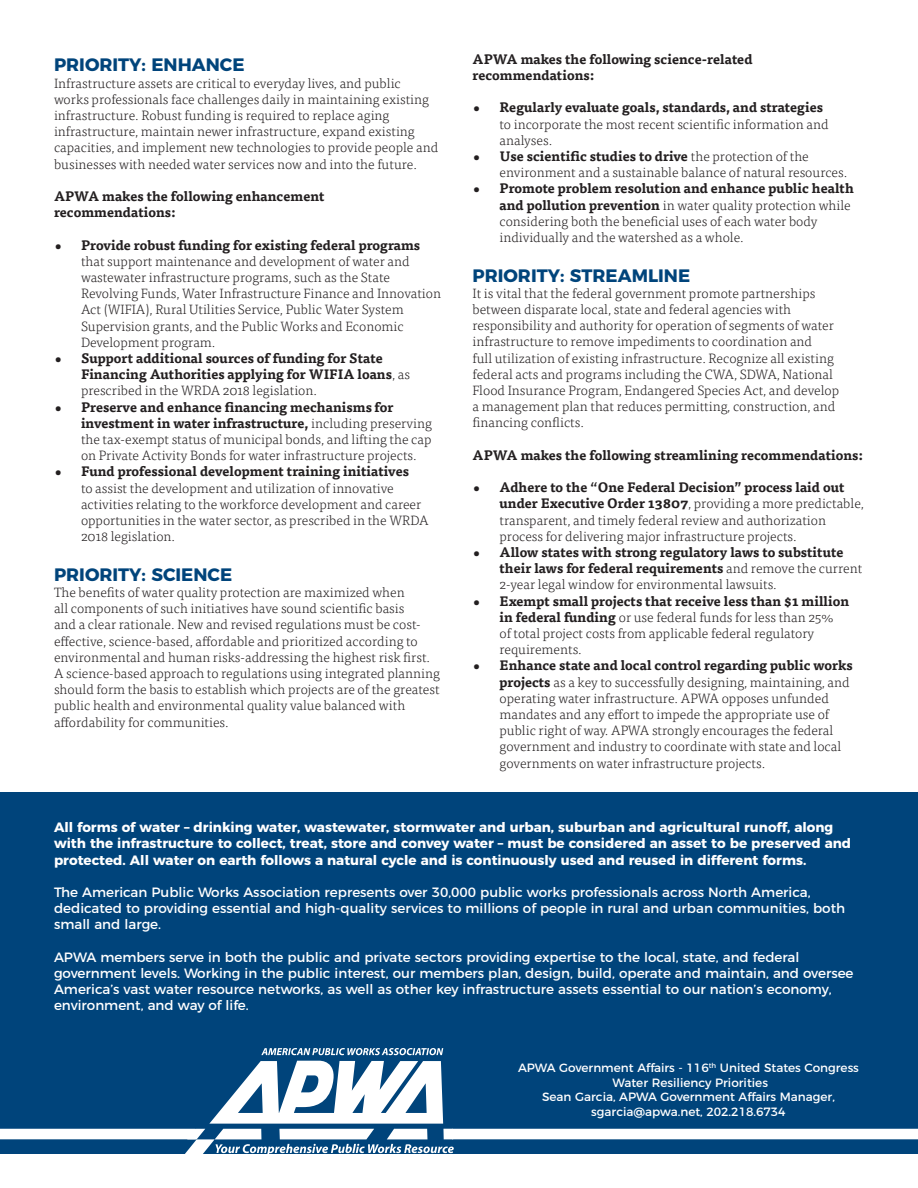
<style>
.page{position:relative;width:918px;height:1188px;background:#fff}
.page>*{position:absolute;margin:0;border:0;box-sizing:border-box;transform-origin:0 0}
.t1{font:700 18px "Montserrat";color:#00447b}
.t2{font:300 13.5px/16.2px "Tisa OT";color:#231f20}
.t3{font:700 13.5px/16.2px "Tisa OT";color:#231f20}
.t4{font:13.5px/16.2px "Montserrat";color:#fff}
.t5{font:700 13.5px/16.2px "Montserrat";color:#fff}
.t6{font:12px/14.4px "Montserrat";color:#fff;text-align:center}
.s1{font-weight:300}
.s2{font-weight:700}
</style>
<div class="page">
<div style="left:0;top:793px;width:918px;height:361px;background:#00447b"></div>
<svg style="left:0;top:1048px;width:918px;height:106px"></svg>
<h1 class="t1" style="left:54px;top:50px;width:192px">PRIORITY: ENHANCE</h1>
<p class="t2" style="left:54px;top:75px;width:386px">Infrastructure assets are critical to everyday lives, and public works professionals face challenges daily in maintaining existing infrastructure. Robust funding is required to replace aging infrastructure, maintain newer infrastructure, expand existing capacities, and implement new technologies to provide people and businesses with needed water services now and into the future.</p>
<p class="t3" style="left:54px;top:189px;width:272px">APWA makes the following enhancement recommendations:</p>
<p class="t3" style="left:54px;top:237px;width:368px">• Provide robust funding for existing federal programs</p>
<p class="t2" style="left:81px;top:253px;width:362px">that support maintenance and development of water and wastewater infrastructure programs, such as the State Revolving Funds, Water Infrastructure Finance and Innovation Act (WIFIA), Rural Utilities Service, Public Water System Supervision grants, and the Public Works and Economic Development program.</p>
<p class="t3" style="left:81px;top:351px;width:331px;text-indent:-27px">• Support additional sources of funding for State<br>Financing Authorities applying for WIFIA loans<span class="s1">, as prescribed in the WRDA 2018 legislation.</span></p>
<p class="t2" style="left:81px;top:399px;width:352px;text-indent:-27px"><span class="s2">• Preserve and enhance financing mechanisms for investment in water infrastructure,</span> including preserving the tax-exempt status of municipal bonds, and lifting the cap on Private Activity Bonds for water infrastructure projects.</p>
<p class="t3" style="left:54px;top:464px;width:357px">• Fund professional development training initiatives</p>
<p class="t2" style="left:81px;top:480px;width:349px">to assist the development and utilization of innovative activities relating to the workforce development and career opportunities in the water sector, as prescribed in the WRDA 2018 legislation.</p>
<h1 class="t1" style="left:54px;top:560px;width:180px">PRIORITY: SCIENCE</h1>
<p class="t2" style="left:54px;top:585px;width:388px">The benefits of water quality protection are maximized when<br>all components of such initiatives have sound scientific basis<br>and a clear rationale. New and revised regulations must be cost&shy;effective, science-based, affordable and prioritized according to environmental and human risks-addressing the highest risk first.<br>A science-based approach to regulations using integrated planning should form the basis to establish which projects are of the greatest public health and environmental quality value balanced with affordability for communities.</p>
<p class="t3" style="left:472px;top:51px;width:282px">APWA makes the following science-related recommendations:</p>
<p class="t3" style="left:472px;top:100px;width:352px">• Regularly evaluate goals, standards, and strategies</p>
<p class="t2" style="left:500px;top:116px;width:331px">to incorporate the most recent scientific information and analyses.</p>
<p class="t2" style="left:500px;top:149px;width:349px;text-indent:-27px"><span class="s2">• Use scientific studies to drive</span> the protection of the environment and a sustainable balance of natural resources.</p>
<p class="t2" style="left:500px;top:181px;width:356px;text-indent:-27px"><span class="s2">• Promote problem resolution and enhance public health and pollution prevention</span> in water quality protection while considering both the beneficial uses of each water body individually and the watershed as a whole.</p>
<h1 class="t1" style="left:472px;top:260px;width:219px">PRIORITY: STREAMLINE</h1>
<p class="t2" style="left:472px;top:285px;width:368px">It is vital that the federal government promote partnerships between disparate local, state and federal agencies with responsibility and authority for operation of segments of water infrastructure to remove impediments to coordination and<br>full utilization of existing infrastructure. Recognize all existing federal acts and programs including the CWA, SDWA, National Flood Insurance Program, Endangered Species Act, and develop a management plan that reduces permitting, construction, and financing conflicts.</p>
<p class="t3" style="left:472px;top:447px;width:392px">APWA makes the following streamlining recommendations:</p>
<p class="t2" style="left:500px;top:480px;width:366px;text-indent:-27px"><span class="s2">• Adhere to the “One Federal Decision” process laid out under Executive Order 13807</span>, providing a more predictable, transparent, and timely federal review and authorization process for delivering major infrastructure projects.</p>
<p class="t3" style="left:500px;top:545px;width:364px;text-indent:-27px">• Allow states with strong regulatory laws to substitute their laws for federal requirements <span class="s1">and remove the current<br>2-year legal window for environmental lawsuits.</span></p>
<p class="t2" style="left:500px;top:593px;width:351px;text-indent:-27px"><span class="s2">• Exempt small projects that receive less than $1 million in federal funding</span> or use federal funds for less than 25%<br>of total project costs from applicable federal regulatory requirements.</p>
<p class="t2" style="left:500px;top:658px;width:355px;text-indent:-27px"><span class="s2">• Enhance state and local control regarding public works projects</span> as a key to successfully designing, maintaining, and operating water infrastructure. APWA opposes unfunded mandates and any effort to impede the appropriate use of public right of way. APWA strongly encourages the federal government and industry to coordinate with state and local governments on water infrastructure projects.</p>
<p class="t5" style="left:54px;top:818px;width:799px">All forms of water – drinking water, wastewater, stormwater and urban, suburban and agricultural runoff, along with the infrastructure to collect, treat, store and convey water – must be considered an asset to be preserved and protected. All water on earth follows a natural cycle and is continuously used and reused in different forms.</p>
<p class="t4" style="left:54px;top:883px;width:793px">The American Public Works Association represents over 30,000 public works professionals across North America, dedicated to providing essential and high-quality services to millions of people in rural and urban communities, both small and large.</p>
<p class="t4" style="left:54px;top:948px;width:801px">APWA members serve in both the public and private sectors providing expertise to the local, state, and federal government levels. Working in the public interest, our members plan, design, build, operate and maintain, and oversee America’s vast water resource networks, as well as other key infrastructure assets essential to our nation’s economy, environment, and way of life.</p>
<p class="t6" style="left:518px;top:1060px;width:342px">APWA Government Affairs - 116<sup>th</sup> United States Congress Water Resiliency Priorities<br>Sean Garcia, APWA Government Affairs Manager, sgarcia@apwa.net, 202.218.6734</p>
</div>
